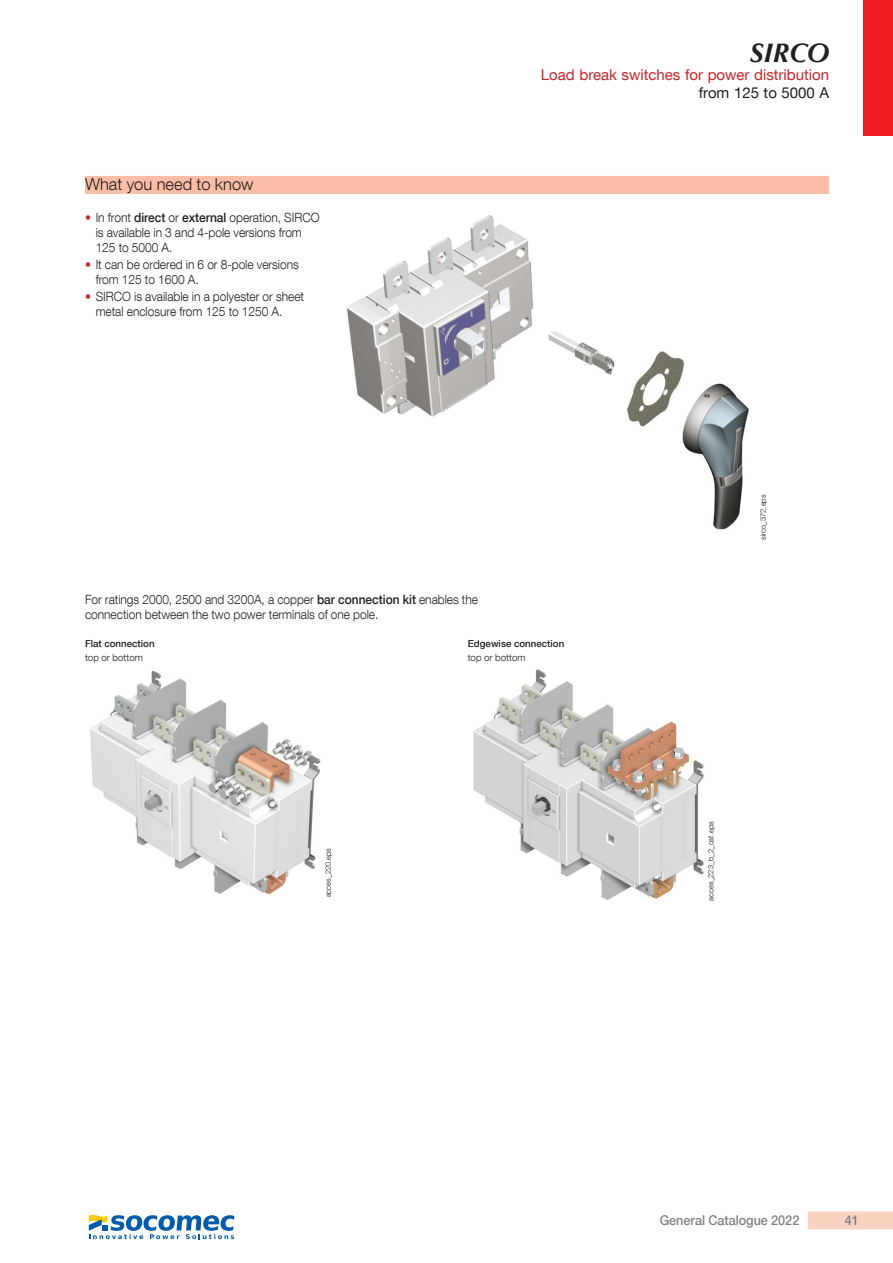
<style>
.page{position:relative;width:893px;height:1263px;background:#fff}
.page>*{position:absolute;margin:0;border:0;box-sizing:border-box;transform-origin:0 0}
.t1{font:italic 700 27px "Optima LT Std";color:#231f20}
.titre_Bandeau{font:300 16.5px "Helvetica Neue LT Com";color:#231f20}
.t2{font:15px "Helvetica Neue LT Com";color:#c8242b}
.t3{font:15px "Helvetica Neue LT Com";color:#231f20}
.t4{font:500 13.5px "Helvetica Neue LT Com";letter-spacing:-.005em;color:#808285;scale:.94 1}
.texte_light_8_5pt{font:300 12.75px/15px "Helvetica Neue LT Com";letter-spacing:-.005em;color:#231f20;scale:.94 1}
.texte_schéma_phot{font:500 9.75px "Helvetica Neue LT Com";color:#231f20}
.texte_schéma_phot-2{font:300 9.75px "Helvetica Neue LT Com";color:#231f20}
.reference{font:300 7.5px "Helvetica Neue LT Com";color:#231f20}
.s1{color:#c8242b}
.s2{font-weight:500}
</style>
<div class="page">
<div style="left:808px;top:1211px;width:85px;height:18px;background:#fcd2c0"></div>
<div style="left:863px;top:0;width:30px;height:136px;background:#ee1d23"></div>
<div style="left:85px;top:176px;width:744px;height:18px;background:#fabda6"></div>
<img style="left:90px;top:670px;width:231px;height:225px">
<img style="left:473px;top:669px;width:231px;height:231px">
<img style="left:346px;top:215px;width:403px;height:315px">
<svg style="left:89px;top:1215px;width:145px;height:24px"></svg>
<p class="titre_Bandeau" style="left:85px;top:174px;width:170px">What you need to know</p>
<p class="texte_light_8_5pt" style="left:96px;top:209px;width:240px;text-indent:-11px"><span class="s1">•</span> In front <span class="s2">direct</span> or <span class="s2">external</span> operation, SIRCO is available in 3 and 4-pole versions from<br>125 to 5000 A.</p>
<p class="texte_light_8_5pt" style="left:96px;top:257px;width:218px;text-indent:-11px"><span class="s1">•</span> It can be ordered in 6 or 8-pole versions from 125 to 1600 A.</p>
<p class="texte_light_8_5pt" style="left:96px;top:289px;width:223px;text-indent:-11px"><span class="s1">•</span> SIRCO is available in a polyester or sheet metal enclosure from 125 to 1250 A.</p>
<h1 class="t1" style="left:750px;top:37px;width:81px">SIRCO</h1>
<p class="t2" style="left:541px;top:66px;width:290px">Load break switches for power distribution</p>
<p class="t3" style="left:699px;top:84px;width:132px">from 125 to 5000 A</p>
<p class="texte_light_8_5pt" style="left:85px;top:592px;width:420px">For ratings 2000, 2500 and 3200A, a copper <span class="s2">bar connection kit</span> enables the connection between the two power terminals of one pole.</p>
<p class="reference" style="left:758px;top:540px;width:47px;rotate:-90deg">sirco_372.eps</p>
<p class="texte_schéma_phot" style="left:85px;top:637px;width:71px">Flat connection</p>
<p class="texte_schéma_phot-2" style="left:85px;top:651px;width:59px">top or bottom</p>
<p class="reference" style="left:324px;top:897px;width:51px;rotate:-90deg">acces_220.eps</p>
<p class="texte_schéma_phot" style="left:468px;top:637px;width:98px">Edgewise connection</p>
<p class="texte_schéma_phot-2" style="left:468px;top:651px;width:59px">top or bottom</p>
<p class="reference" style="left:706px;top:901px;width:81px;rotate:-90deg">acces_223_b_2_cat.eps</p>
<p class="t4" style="left:660px;top:1212px;width:150px">General Catalogue 2022</p>
<p class="t4" style="left:845px;top:1212px;width:16px">41</p>
</div>
